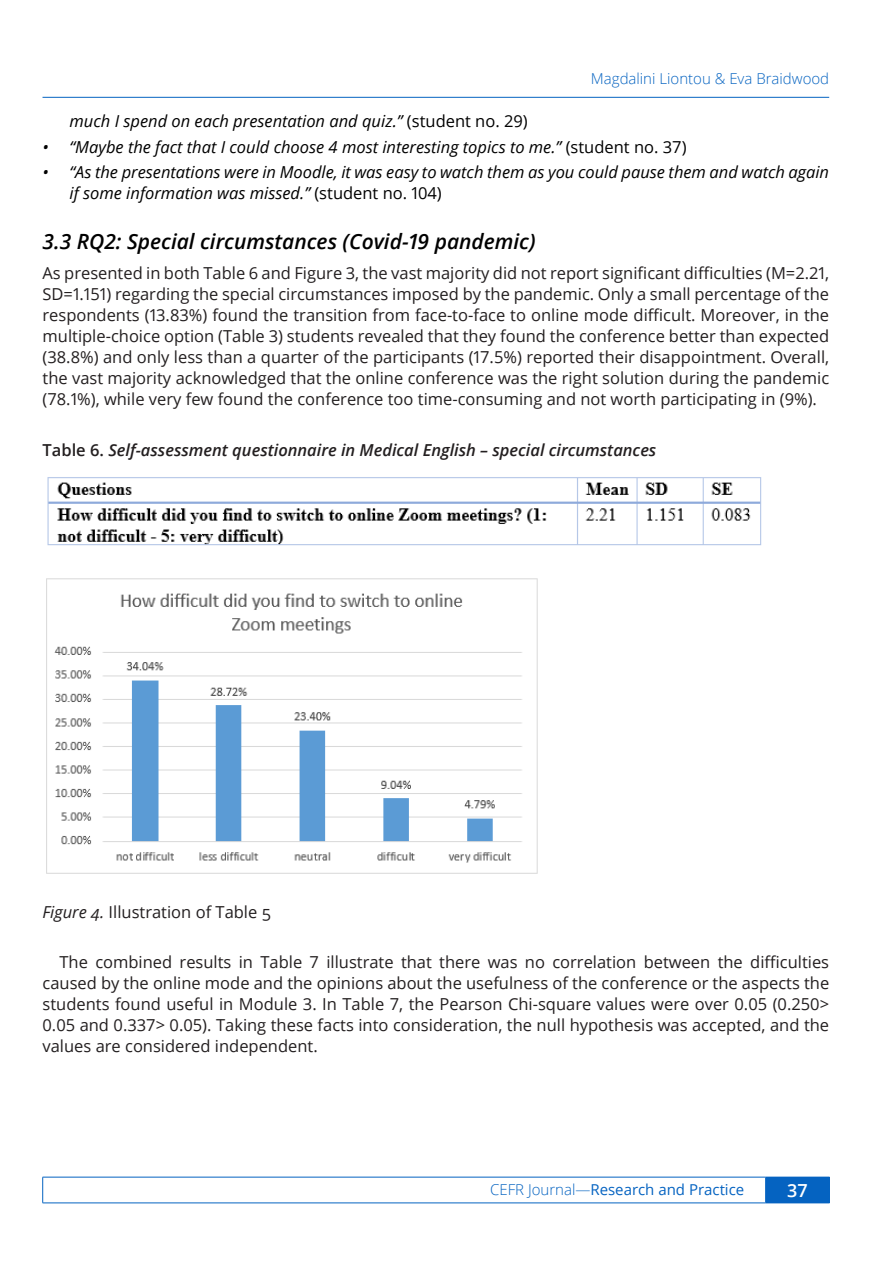
<style>
.page{position:relative;width:893px;height:1263px;background:#fff}
.page>*{position:absolute;margin:0;border:0;box-sizing:border-box;transform-origin:0 0}
.Header_2{font:italic 600 21px "Open Sans";color:#000}
.t1{font:600 18px "Open Sans";color:#fff}
.Text{font:16.5px/21px "Open Sans";color:#231f20;text-align:justify}
.Text_-_Indent{font:16.5px/21px "Open Sans";color:#231f20;text-align:justify}
.t2{font:italic 16.5px/21px "Open Sans";color:#000}
.Header_-_Table{font:italic 600 16.5px "Open Sans";color:#231f20}
.Header_-_Figure{font:16.5px "Open Sans";color:#231f20}
.t3{font:15px "Open Sans";color:#0563c1}
.t4{font:300 15px "Open Sans";color:#0563c1}
.s1{font-style:normal}
.s2{font-style:italic}
.s3{font-weight:300}
</style>
<div class="page">
<div style="left:766px;top:1177px;width:63px;height:26px;background:#0563c1"></div>
<hr style="left:43px;top:1177px;width:723px;height:1px;background:#0563c1">
<svg style="left:42px;top:1177px;width:1px;height:26px"></svg>
<svg style="left:765px;top:1177px;width:1px;height:25px"></svg>
<svg style="left:829px;top:1177px;width:1px;height:25px"></svg>
<hr style="left:43px;top:1202px;width:723px;height:1px;background:#0563c1">
<hr style="left:766px;top:1202px;width:64px;height:1px;background:#0563c1">
<hr style="left:43px;top:97px;width:786px;height:1px;background:#0563c1">
<img style="left:46px;top:578px;width:492px;height:296px">
<img style="left:47px;top:477px;width:715px;height:69px">
<p class="t4" style="left:591px;top:68px;width:240px">Magdalini Liontou &amp; Eva Braidwood</p>
<p class="t2" style="left:70px;top:110px;width:460px">much I spend on each presentation and quiz.” <span class="s1">(student no. 29)</span></p>
<p class="t2" style="left:43px;top:136px;width:646px">• “Maybe the fact that I could choose 4 most interesting topics to me.” <span class="s1">(student no. 37)</span></p>
<p class="t2" style="left:70px;top:161px;width:761px;text-indent:-27px">• “As the presentations were in Moodle, it was easy to watch them as you could pause them and watch again if some information was missed.” <span class="s1">(student no. 104)</span></p>
<p class="Header_2" style="left:43px;top:227px;width:495px">3.3 RQ2: Special circumstances (Covid-19 pandemic)</p>
<p class="Text" style="left:43px;top:262px;width:788px">As presented in both Table 6 and Figure 3, the vast majority did not report significant difficulties (M=2.21, SD=1.151) regarding the special circumstances imposed by the pandemic. Only a small percentage of the respondents (13.83%) found the transition from face-to-face to online mode difficult. Moreover, in the multiple-choice option (Table 3) students revealed that they found the conference better than expected (38.8%) and only less than a quarter of the participants (17.5%) reported their disappointment. Overall, the vast majority acknowledged that the online conference was the right solution during the pandemic (78.1%), while very few found the conference too time-consuming and not worth participating in (9%).</p>
<p class="Header_-_Table" style="left:43px;top:438px;width:615px"><span class="s1">Table 6.</span> Self-assessment questionnaire in Medical English – special circumstances</p>
<p class="Header_-_Figure" style="left:43px;top:900px;width:230px"><span class="s2">Figure 4.</span> Illustration of Table 5</p>
<p class="Text_-_Indent" style="left:43px;top:951px;width:788px;text-indent:17px">The combined results in Table 7 illustrate that there was no correlation between the difficulties caused by the online mode and the opinions about the usefulness of the conference or the aspects the students found useful in Module 3. In Table 7, the Pearson Chi-square values were over 0.05 (0.250&gt; 0.05 and 0.337&gt; 0.05). Taking these facts into consideration, the null hypothesis was accepted, and the values are considered independent.</p>
<p class="t3" style="left:490px;top:1179px;width:256px"><span class="s3">CEFR Journal—</span>Research and Practice</p>
<p class="t1" style="left:787px;top:1178px;width:22px">37</p>
</div>
